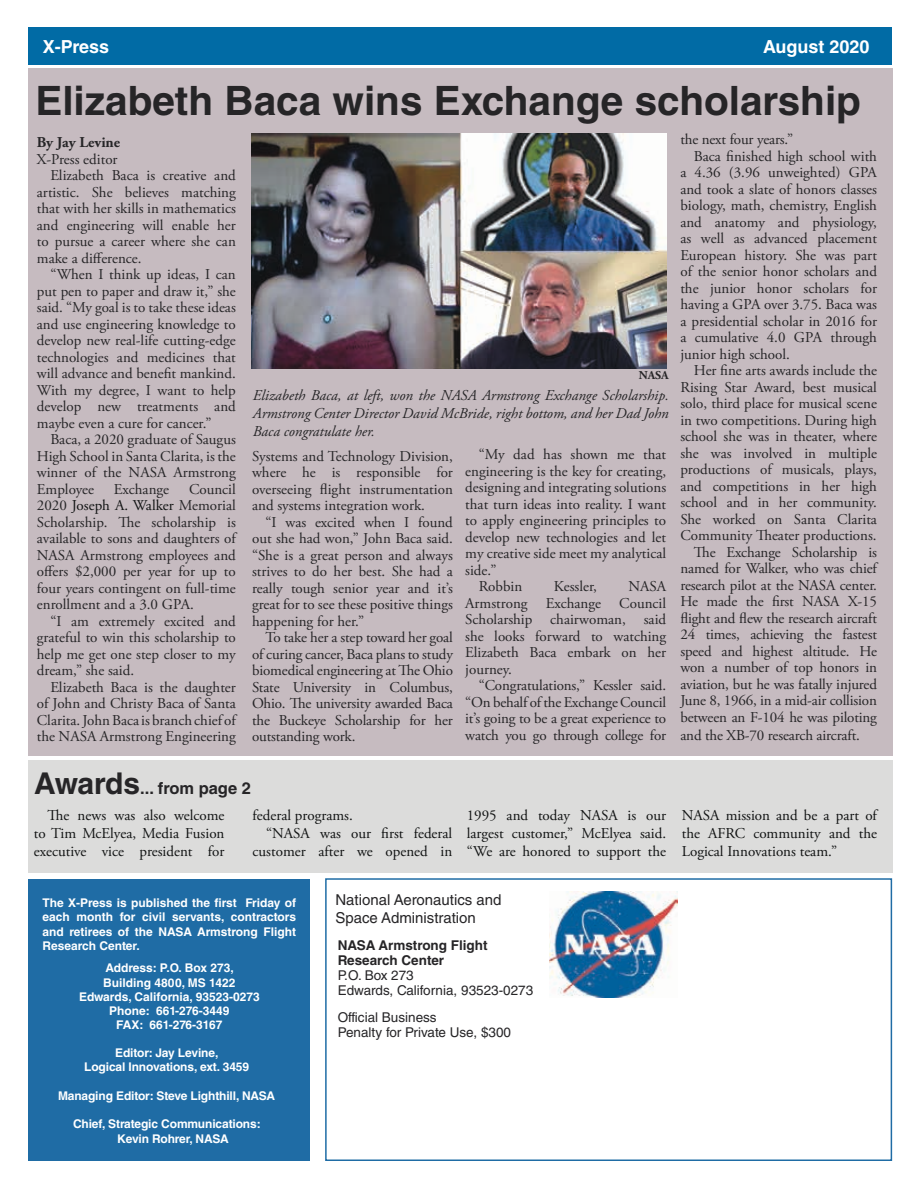
<style>
.page{position:relative;width:918px;height:1188px;background:#fff}
.page>*{position:absolute;margin:0;border:0;box-sizing:border-box;transform-origin:0 0}
.t1{font:700 40.5px "Helvetica LT Std";color:#262527}
.t2{font:700 18px "Helvetica LT Std";color:#fff}
.t3{font:700 16.5px "Helvetica LT Std";color:#262527}
.Default{font:15px/16.5px "Adobe Garamond Pro";color:#262527;text-align:justify}
.t4{font:15px/18px "Adobe Garamond Pro";color:#111313;text-align:justify}
.t5{font:italic 15px/18px "Adobe Garamond Pro";color:#262527;text-align:justify}
.t6{font:15px/18px "Helvetica LT Std";color:#262527}
.t7{font:700 15px "Adobe Garamond Pro";color:#262527}
.t8{font:13.5px "Helvetica LT Std";color:#262527}
.t9{font:700 13.5px/15px "Helvetica LT Std";color:#262527}
.t10{font:700 12px/14.2px "Helvetica LT Std";letter-spacing:-.01em;color:#fff;text-align:justify}
.t11{font:700 12px "Adobe Garamond Pro";color:#262527}
.s1{color:#111313}
.s2{font-size:30px}
</style>
<div class="page">
<div style="left:28px;top:760px;width:864px;height:113px;background:#dcdcdb"></div>
<div style="left:28px;top:69px;width:864px;height:687px;background:#c6bbc0"></div>
<div style="left:28px;top:27px;width:864px;height:37px;background:#016ba5"></div>
<div style="left:325px;top:878px;width:567px;height:283px;border:2px solid #1f6ca5"></div>
<div style="left:28px;top:879px;width:281px;height:282px;background:#1f6ca5"></div>
<img style="left:550px;top:892px;width:127px;height:105px">
<img style="left:251px;top:134px;width:415px;height:234px">
<p class="t2" style="left:43px;top:36px;width:68px">X-Press</p>
<p class="t2" style="left:763px;top:36px;width:108px">August 2020</p>
<p class="t1" style="left:35px;top:76px;width:827px">Elizabeth Baca wins Exchange scholarship</p>
<p class="t7" style="left:37px;top:134px;width:85px">By Jay Levine</p>
<p class="Default" style="left:37px;top:151px;width:82px">X-Press editor</p>
<p class="Default" style="left:37px;top:168px;width:201px;text-indent:14px">Elizabeth Baca is creative and artistic. She believes matching that with her skills in mathematics and engineering will enable her to pursue a career where she can make a difference.</p>
<p class="Default" style="left:37px;top:267px;width:201px;text-indent:14px">“When I think up ideas, I can put pen to paper and draw it,” she said. “My goal is to take these ideas and use engineering knowledge to develop new real-life cutting-edge technologies and medicines that will advance and benefit mankind.<br>With my degree, I want to help develop new treatments and maybe even a cure for cancer.”</p>
<p class="Default" style="left:37px;top:432px;width:201px;text-indent:14px">Baca, a 2020 graduate of Saugus High School in Santa Clarita, is the winner of the NASA Armstrong Employee</p>
<p class="Default" style="left:680px;top:132px;width:114px">the next four years.”</p>
<p class="Default" style="left:680px;top:148px;width:198px;text-indent:14px">Baca finished high school with a 4.36 (3.96 unweighted) GPA and took a slate of honors classes biology, math, chemistry, English and anatomy and physiology, as well as advanced placement European history. She was part of the senior honor scholars and the junior honor scholars for having a GPA over 3.75. Baca was a presidential scholar in 2016 for a cumulative 4.0 GPA through junior high school.</p>
<p class="Default" style="left:680px;top:363px;width:198px;text-indent:14px">Her fine arts awards include the Rising Star Award, best musical solo, third place for musical scene in two competitions. During high school she was in theater, where she was involved in multiple productions of musicals, plays, and competitions in her high school and in her community.<br>She worked on Santa Clarita Community Theater productions.</p>
<p class="Default" style="left:680px;top:544px;width:198px;text-indent:14px">The Exchange Scholarship is named for Walker, who was chief research pilot at the NASA center.<br>He made the first NASA X-15 flight and flew the research aircraft 24 times, achieving the fastest speed and highest altitude. He won a number of top honors in aviation, but he was fatally injured June 8, 1966, in a mid-air collision between an F-104 he was piloting</p>
<p class="Default" style="left:680px;top:727px;width:181px">and the XB-70 research aircraft.</p>
<p class="t11" style="left:639px;top:369px;width:32px">NASA</p>
<p class="t5" style="left:253px;top:386px;width:417px">Elizabeth Baca, at left, won the NASA Armstrong Exchange Scholarship.<br>Armstrong Center Director David McBride, right bottom, and her Dad John Baca congratulate her.</p>
<p class="Default" style="left:465px;top:447px;width:202px;text-indent:14px">“My dad has shown me that engineering is the key for creating, designing and integrating solutions that turn ideas into reality. I want to apply engineering principles to develop new technologies and let my creative side meet my analytical side.”</p>
<p class="Default" style="left:479px;top:579px;width:45px">Robbin</p>
<p class="Default" style="left:554px;top:579px;width:45px">Kessler,</p>
<p class="Default" style="left:252px;top:448px;width:202px">Systems and Technology Division, where he is responsible for overseeing flight instrumentation and systems integration work.</p>
<p class="Default" style="left:252px;top:514px;width:202px;text-indent:14px">“I was excited when I found out she had won,” John Baca said. “She is a great person and always strives to do her best. She had a really tough senior year and it’s great for to see these positive things happening for her.”</p>
<p class="Default" style="left:252px;top:630px;width:202px;text-indent:14px">To take her a step toward her goal of curing cancer, Baca plans to study biomedical engineering at The Ohio State University in Columbus, Ohio. The university awarded Baca the Buckeye Scholarship for her outstanding work.</p>
<p class="Default" style="left:37px;top:481px;width:201px;text-indent:152px">Council 2020 <span class="s1">Joseph A. Walker</span> Memorial Scholarship. The scholarship is available to sons and daughters of NASA Armstrong employees and offers $2,000 per year for up to four years contingent on full-time enrollment and a 3.0 GPA.</p>
<p class="Default" style="left:37px;top:613px;width:201px;text-indent:14px">“I am extremely excited and grateful to win this scholarship to help me get one step closer to my dream,” she said.</p>
<p class="Default" style="left:37px;top:679px;width:201px;text-indent:14px">Elizabeth Baca is the daughter of John and Christy Baca of Santa Clarita. John Baca is branch chief of the NASA Armstrong Engineering</p>
<p class="Default" style="left:114px;top:481px;width:57px">Exchange</p>
<p class="Default" style="left:465px;top:579px;width:202px;text-indent:163px">NASA Armstrong Exchange Council Scholarship chairwoman, said she looks forward to watching Elizabeth Baca embark on her journey.</p>
<p class="Default" style="left:465px;top:678px;width:202px;text-indent:14px">“Congratulations,” Kessler said. “On behalf of the Exchange Council it’s going to be a great experience to watch you go through college for</p>
<p class="t3" style="left:34px;top:778px;width:219px"><span class="s2">Awards</span>... from page 2</p>
<p class="t4" style="left:34px;top:807px;width:192px;text-indent:14px">The news was also welcome to Tim McElyea, Media Fusion executive vice president for</p>
<p class="t4" style="left:253px;top:807px;width:102px">federal programs.</p>
<p class="t4" style="left:253px;top:825px;width:201px;text-align:right">“NASA was our first federal customer after we opened in</p>
<p class="t4" style="left:467px;top:807px;width:201px">1995 and today NASA is our largest customer,” McElyea said. “We are honored to support the</p>
<p class="t4" style="left:682px;top:807px;width:197px">NASA mission and be a part of the AFRC community and the Logical Innovations team.”</p>
<p class="t10" style="left:43px;top:896px;width:255px">The X-Press is published the first Friday of each month for civil servants, contractors and retirees of the NASA Armstrong Flight Research Center.</p>
<p class="t10" style="left:106px;top:961px;width:130px">Address: P.O. Box 273,</p>
<p class="t10" style="left:103px;top:975px;width:134px">Building 4800, MS 1422</p>
<p class="t10" style="left:79px;top:989px;width:182px">Edwards, California, 93523-0273</p>
<p class="t10" style="left:109px;top:1004px;width:122px">Phone: 661-276-3449</p>
<p class="t10" style="left:116px;top:1018px;width:108px">FAX: 661-276-3167</p>
<p class="t10" style="left:115px;top:1046px;width:105px">Editor: Jay Levine,</p>
<p class="t10" style="left:84px;top:1060px;width:166px">Logical Innovations, ext. 3459</p>
<p class="t10" style="left:58px;top:1088px;width:219px">Managing Editor: Steve Lighthill, NASA</p>
<p class="t10" style="left:73px;top:1117px;width:189px">Chief, Strategic Communications:</p>
<p class="t10" style="left:117px;top:1131px;width:113px">Kevin Rohrer, NASA</p>
<p class="t6" style="left:335px;top:890px;width:168px">National Aeronautics and<br>Space Administration</p>
<p class="t9" style="left:338px;top:938px;width:151px">NASA Armstrong Flight<br>Research Center</p>
<p class="t8" style="left:338px;top:968px;width:78px">P.O. Box 273</p>
<p class="t8" style="left:338px;top:983px;width:197px">Edwards, California, 93523-0273</p>
<p class="t8" style="left:338px;top:1010px;width:101px">Official Business</p>
<p class="t8" style="left:338px;top:1025px;width:175px">Penalty for Private Use, $300</p>
</div>
